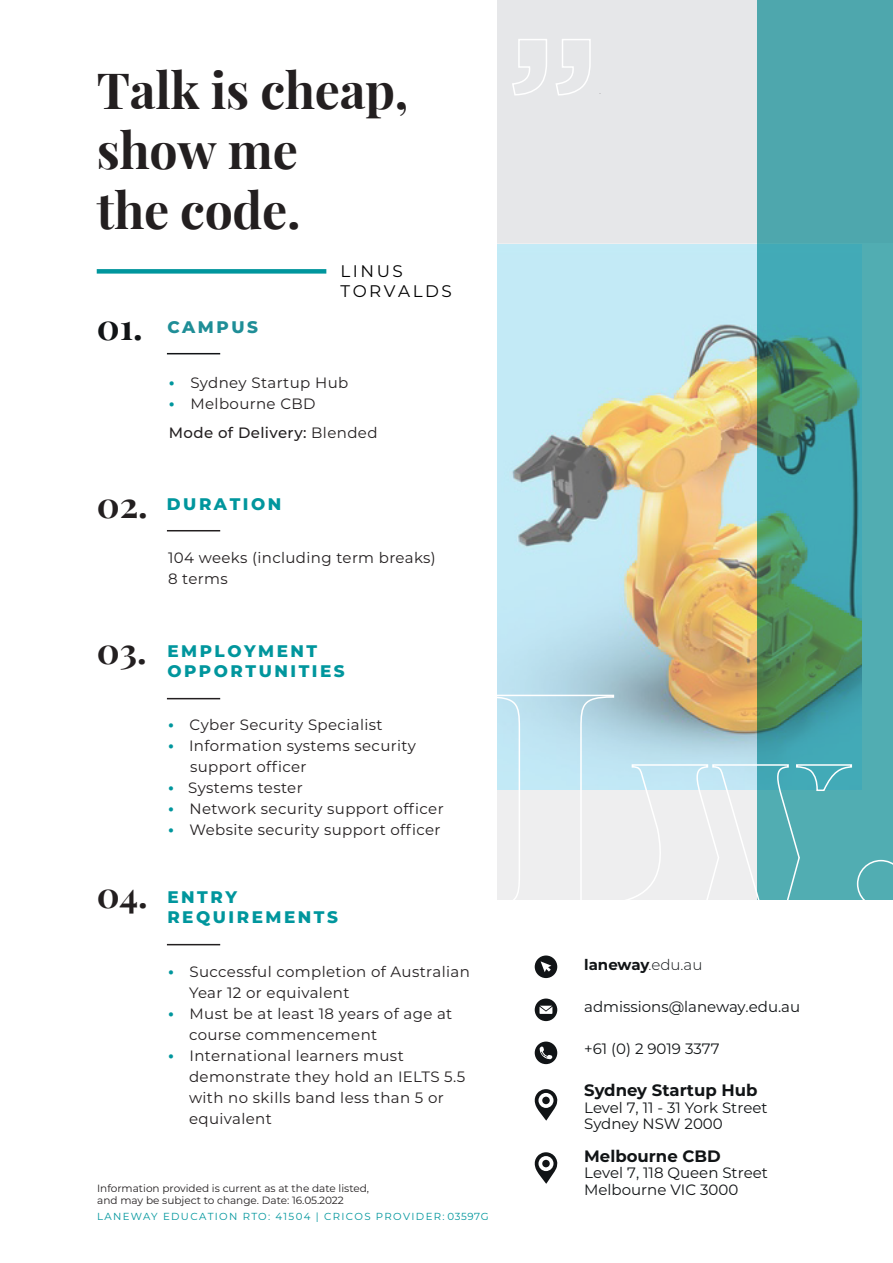
<style>
.page{position:relative;width:893px;height:1263px;background:#fff}
.page>*{position:absolute;margin:0;border:0;box-sizing:border-box;transform-origin:0 0}
.t1{font:700 49.95px/59.8px "Playfair Display";letter-spacing:-.005em;color:#231f20}
.t2{font:700 35.55px "Playfair Display";color:#231f20}
.t3{font:800 16.8px/20.1px "Montserrat";letter-spacing:.15em;color:#00969d}
.t4{font:16.8px/20.1px "Montserrat";letter-spacing:.15em;color:#000001}
.t5{font:800 16.8px "Montserrat";letter-spacing:.15em;color:#1f8e97}
.t6{font:700 16.5px "Montserrat";color:#111416}
.t7{font:15px/21px "Montserrat";letter-spacing:.025em;color:#231f20}
.t8{font:15px/16.5px "Montserrat";color:#111416}
.t9{font:700 15px "Montserrat";letter-spacing:-.005em;color:#111416}
.t10{font:10.5px/12.6px "Montserrat";color:#231f20}
.t11{font:10.2px "Montserrat";letter-spacing:.13em;color:#00969d}
.s1{font-family:"Playfair Display";font-weight:700;font-size:35.55px;color:#111416}
.s2{font-weight:700;font-size:16.5px;color:#00969d}
.s3{font-weight:500}
.s4{font-weight:300}
</style>
<div class="page">
<hr style="left:167px;top:530px;width:53px;height:1px;background:#231f20">
<hr style="left:167px;top:698px;width:53px;height:1px;background:#231f20">
<hr style="left:167px;top:944px;width:53px;height:1px;background:#231f20">
<div style="left:497px;top:0;width:396px;height:242px;background:#e6e7e9"></div>
<img style="left:497px;top:244px;width:261px;height:438px">
<svg style="left:758px;top:0;width:135px;height:682px;background:#4aa19c"></svg>
<svg style="left:497px;top:682px;width:396px;height:218px;background:#a7cdcf"></svg>
<div style="left:97px;top:269px;width:229px;height:5px;background:#00969d"></div>
<svg style="left:512px;top:39px;width:79px;height:57px"></svg>
<hr style="left:167px;top:353px;width:53px;height:1px;background:#111416">
<svg style="left:535px;top:998px;width:22px;height:23px"></svg>
<svg style="left:535px;top:955px;width:22px;height:23px"></svg>
<svg style="left:534px;top:1089px;width:24px;height:32px"></svg>
<div style="left:542px;top:1097px;width:8px;height:7px;background:#111416;border-radius:50%"></div>
<svg style="left:534px;top:1152px;width:24px;height:32px"></svg>
<div style="left:542px;top:1160px;width:8px;height:7px;background:#111416;border-radius:50%"></div>
<svg style="left:535px;top:1041px;width:22px;height:23px"></svg>
<h1 class="t1" style="left:97px;top:58px;width:313px">Talk is cheap, show me<br>the code.</h1>
<p class="t5" style="left:97px;top:314px;width:163px"><span class="s1">01.</span> CAMPUS</p>
<p class="t4" style="left:340px;top:260px;width:113px">LINUS<br>TORVALDS</p>
<p class="t7" style="left:169px;top:372px;width:181px"><span class="s2">•</span> Sydney Startup Hub</p>
<p class="t7" style="left:169px;top:389px;width:210px;line-height:28.5px"><span class="s2">•</span> Melbourne CBD<br><span class="s3">Mode of Delivery:</span> Blended</p>
<h2 class="t2" style="left:97px;top:479px;width:53px">02.</h2>
<p class="t3" style="left:167px;top:493px;width:116px">DURATION</p>
<p class="t7" style="left:168px;top:547px;width:269px">104 weeks (including term breaks)<br>8 terms</p>
<h2 class="t2" style="left:97px;top:625px;width:51px">03.</h2>
<h2 class="t2" style="left:97px;top:869px;width:53px">04.</h2>
<p class="t3" style="left:167px;top:640px;width:179px">EMPLOYMENT<br>OPPORTUNITIES</p>
<p class="t7" style="left:168px;top:714px;width:216px"><span class="s2">•</span> Cyber Security Specialist</p>
<p class="t7" style="left:190px;top:735px;width:227px;text-indent:-22px"><span class="s2">•</span> Information systems security support officer</p>
<p class="t7" style="left:168px;top:777px;width:136px"><span class="s2">•</span> Systems tester</p>
<p class="t7" style="left:168px;top:798px;width:277px"><span class="s2">•</span> Network security support officer</p>
<p class="t7" style="left:168px;top:819px;width:274px"><span class="s2">•</span> Website security support officer</p>
<p class="t3" style="left:167px;top:886px;width:172px">ENTRY<br>REQUIREMENTS</p>
<p class="t7" style="left:189px;top:961px;width:282px;text-indent:-21px"><span class="s2">•</span> Successful completion of Australian<br>Year 12 or equivalent</p>
<p class="t7" style="left:189px;top:1003px;width:265px;text-indent:-21px"><span class="s2">•</span> Must be at least 18 years of age at course commencement</p>
<p class="t7" style="left:189px;top:1045px;width:278px;text-indent:-21px"><span class="s2">•</span> International learners must demonstrate they hold an IELTS 5.5 with no skills band less than 5 or equivalent</p>
<p class="t10" style="left:97px;top:1181px;width:273px">Information provided is current as at the date listed, and may be subject to change. Date: 16.05.2022</p>
<p class="t11" style="left:97px;top:1209px;width:393px">LANEWAY EDUCATION RTO: 41504 | CRICOS PROVIDER: 03597G</p>
<p class="t9" style="left:584px;top:954px;width:120px">laneway<span class="s4">.edu.au</span></p>
<p class="t8" style="left:584px;top:998px;width:218px">admissions@laneway.edu.au</p>
<p class="t8" style="left:584px;top:1040px;width:137px">+61 (0) 2 9019 3377</p>
<p class="t6" style="left:584px;top:1078px;width:175px">Sydney Startup Hub</p>
<p class="t8" style="left:584px;top:1099px;width:185px">Level 7, 11 - 31 York Street<br>Sydney NSW 2000</p>
<p class="t6" style="left:584px;top:1144px;width:138px">Melbourne CBD</p>
<p class="t8" style="left:584px;top:1164px;width:185px">Level 7, 118 Queen Street<br>Melbourne VIC 3000</p>
</div>
